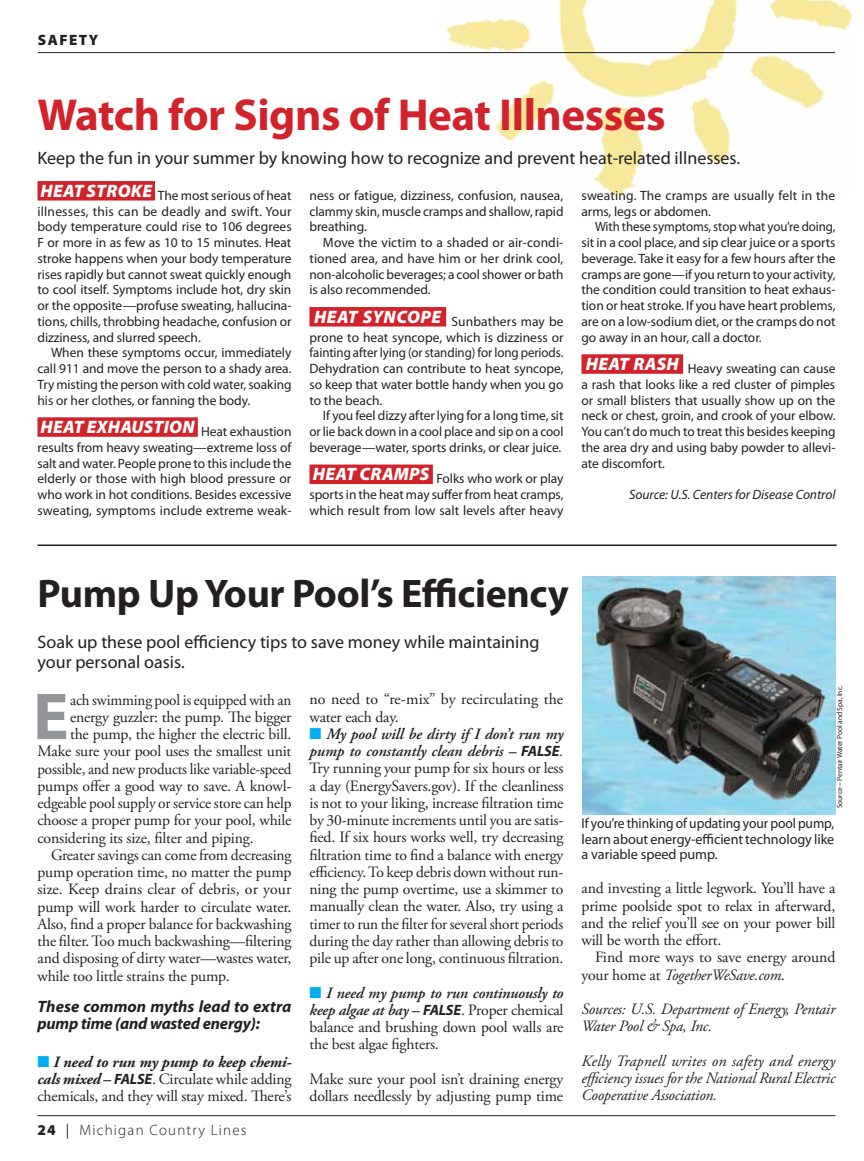
<style>
.page{position:relative;width:864px;height:1161px;background:#fff}
.page>*{position:absolute;margin:0;border:0;box-sizing:border-box;transform-origin:0 0}
.t1{font:700 66.9px "Myriad Pro";color:#939598}
.t2{font:700 45px "Myriad Pro";letter-spacing:-.01em;color:#d2232a}
.t3{font:700 40.05px "Myriad Pro";letter-spacing:-.01em;color:#231f20}
.t4{font:18px/20.2px "Myriad Pro";color:#231f20}
.t5{font:italic 900 18px "Myriad Pro";letter-spacing:.015em;color:#fff}
.t6{font:italic 700 16.5px/17.2px "Myriad Pro";letter-spacing:-.005em;color:#231f20}
.t7{font:15.75px/17.2px "Adobe Garamond Pro";letter-spacing:-.01em;color:#231f20;text-align:justify}
.t8{font:italic 15.75px/17.2px "Adobe Garamond Pro";letter-spacing:-.01em;color:#231f20}
.t9{font:15.75px "Adobe Garamond Pro";letter-spacing:-.01em;color:#231f20;scale:.95 1}
.t10{font:15.75px "Adobe Garamond Pro";letter-spacing:-.01em;color:#231f20;scale:.96 1}
.t11{font:300 15px "Myriad Pro";letter-spacing:.08em;color:#231f20}
.t12{font:900 15px "Myriad Pro";letter-spacing:.1em;color:#231f20}
.t13{font:14.25px/15.8px "Myriad Pro";letter-spacing:-.005em;color:#231f20;text-align:justify;scale:.95 1}
.t14{font:13.5px/15.8px "Myriad Pro";letter-spacing:-.005em;color:#231f20;text-align:justify}
.t15{font:13.5px/15.8px "Myriad Pro";letter-spacing:-.005em;color:#231f20;text-align:justify;scale:.95 1}
.t16{font:13.5px/15.8px "Myriad Pro";letter-spacing:.015em;color:#231f20}
.t17{font:italic 13.5px "Myriad Pro";letter-spacing:-.005em;color:#231f20}
.t18{font:7.5px "Myriad Pro";letter-spacing:-.01em;color:#231f20}
.s1{color:#00aeef}
.s2{font-weight:700;font-style:italic}
.s3{font-weight:700}
.s4{font-family:"Myriad Pro";font-weight:700;font-style:italic;font-size:15px}
.s5{font-weight:900}
.s6{font-weight:400}
.s7{font-weight:600;font-style:italic}
.s8{font-style:italic}
</style>
<div class="page">
<hr style="left:38px;top:1115px;width:798px;height:1px;background:#231f20">
<img style="left:446px;top:0;width:405px;height:195px">
<hr style="left:38px;top:52px;width:797px;height:1px;background:#231f20">
<div style="left:38px;top:181px;width:117px;height:20px;background:#d2232a"></div>
<div style="left:38px;top:417px;width:160px;height:20px;background:#d2232a"></div>
<div style="left:309px;top:307px;width:137px;height:20px;background:#d2232a"></div>
<div style="left:309px;top:465px;width:124px;height:19px;background:#d2232a"></div>
<div style="left:582px;top:354px;width:101px;height:20px;background:#d2232a"></div>
<img style="left:582px;top:577px;width:253px;height:238px">
<hr style="left:38px;top:544px;width:799px;height:2px;background:#231f20">
<p class="t12" style="left:38px;top:30px;width:62px">SAFETY</p>
<h2 class="t2" style="left:38px;top:86px;width:630px">Watch for Signs of Heat Illnesses</h2>
<p class="t4" style="left:38px;top:147px;width:704px">Keep the fun in your summer by knowing how to recognize and prevent heat-related illnesses.</p>
<p class="t14" style="left:38px;top:187px;width:256px"><sup>HEAT</sup> <sup>STROKE</sup> The most serious of heat illnesses, this can be deadly and swift. Your body temperature could rise to 106 degrees F or more in as few as 10 to 15 minutes. Heat stroke happens when your body temperature rises rapidly but cannot sweat quickly enough to cool itself. Symptoms include hot, dry skin or the opposite—profuse sweating, hallucina&shy;tions, chills, throbbing headache, confusion or dizziness, and slurred speech.</p>
<p class="t14" style="left:38px;top:345px;width:256px;text-indent:14px">When these symptoms occur, immediately call 911 and move the person to a shady area.<br>Try misting the person with cold water, soaking his or her clothes, or fanning the body.</p>
<p class="t5" style="left:41px;top:415px;width:252px">HEAT EXHAUSTION <sub>Heat</sub> <sub>exhaustion</sub></p>
<p class="t14" style="left:38px;top:439px;width:256px">results from heavy sweating—extreme loss of salt and water. People prone to this include the elderly or those with high blood pressure or who work in hot conditions. Besides excessive sweating, symptoms include extreme weak-</p>
<p class="t14" style="left:309px;top:187px;width:256px">ness or fatigue, dizziness, confusion, nausea, clammy skin, muscle cramps and shallow, rapid breathing.</p>
<p class="t14" style="left:309px;top:234px;width:256px;text-indent:14px">Move the victim to a shaded or air-condi&shy;tioned area, and have him or her drink cool, non-alcoholic beverages; a cool shower or bath is also recommended.</p>
<p class="t14" style="left:309px;top:313px;width:256px;text-indent:5px"><sup>HEAT</sup> <sup>SYNCOPE</sup> Sunbathers may be prone to heat syncope, which is dizziness or fainting after lying (or standing) for long periods.<br>Dehydration can contribute to heat syncope, so keep that water bottle handy when you go to the beach.</p>
<p class="t14" style="left:309px;top:408px;width:256px;text-indent:14px">If you feel dizzy after lying for a long time, sit or lie back down in a cool place and sip on a cool beverage—water, sports drinks, or clear juice.</p>
<p class="t14" style="left:309px;top:471px;width:256px"><sup>HEAT</sup> <sup>CRAMPS</sup> Folks who work or play sports in the heat may suffer from heat cramps, which result from low salt levels after heavy</p>
<p class="t16" style="left:582px;top:187px;width:255px">sweating. The cramps are usually felt in the arms, legs or abdomen.</p>
<p class="t15" style="left:582px;top:219px;width:269px;text-indent:14px">With these symptoms, stop what you’re doing, sit in a cool place, and sip clear juice or a sports beverage. Take it easy for a few hours after the cramps are gone—if you return to your activity, the condition could transition to heat exhaus&shy;tion or heat stroke. If you have heart problems, are on a low-sodium diet, or the cramps do not go away in an hour, call a doctor.</p>
<p class="t14" style="left:581px;top:360px;width:256px;text-indent:4px"><sup>HEAT</sup> <sup>RASH</sup> Heavy sweating can cause a rash that looks like a red cluster of pimples or small blisters that usually show up on the neck or chest, groin, and crook of your elbow.<br>You can’t do much to treat this besides keeping the area dry and using baby powder to allevi&shy;ate discomfort.</p>
<p class="t17" style="left:629px;top:486px;width:208px">Source: U.S. Centers for Disease Control</p>
<h3 class="t3" style="left:38px;top:567px;width:533px">Pump Up Your Pool’s Efficiency</h3>
<p class="t4" style="left:38px;top:632px;width:503px">Soak up these pool efficiency tips to save money while maintaining your personal oasis.</p>
<h1 class="t1" style="left:33px;top:673px;width:37px">E</h1>
<p class="t10" style="left:70px;top:690px;width:232px">ach swimming pool is equipped with an</p>
<p class="t7" style="left:70px;top:709px;width:223px">energy guzzler: the pump. The bigger</p>
<p class="t7" style="left:70px;top:726px;width:223px">the pump, the higher the electric bill.</p>
<p class="t7" style="left:38px;top:743px;width:255px">Make sure your pool uses the smallest unit</p>
<p class="t9" style="left:38px;top:759px;width:269px">possible, and new products like variable-speed</p>
<p class="t7" style="left:38px;top:778px;width:255px">pumps offer a good way to save. A knowl-</p>
<p class="t7" style="left:38px;top:795px;width:255px">edgeable pool supply or service store can help</p>
<p class="t7" style="left:38px;top:812px;width:255px">choose a proper pump for your pool, while</p>
<p class="t7" style="left:38px;top:830px;width:218px">considering its size, filter and piping.</p>
<p class="t7" style="left:51px;top:847px;width:242px">Greater savings can come from decreasing</p>
<p class="t7" style="left:38px;top:864px;width:256px">pump operation time, no matter the pump</p>
<p class="t7" style="left:38px;top:881px;width:255px">size. Keep drains clear of debris, or your</p>
<p class="t7" style="left:38px;top:899px;width:256px">pump will work harder to circulate water.</p>
<p class="t7" style="left:38px;top:916px;width:256px">Also, find a proper balance for backwashing</p>
<p class="t7" style="left:38px;top:933px;width:256px">the filter. Too much backwashing—filtering</p>
<p class="t7" style="left:38px;top:950px;width:256px">and disposing of dirty water—wastes water,</p>
<p class="t7" style="left:38px;top:968px;width:194px">while too little strains the pump.</p>
<p class="t6" style="left:38px;top:997px;width:255px">These common myths lead to extra pump time (and wasted energy):</p>
<p class="t7" style="left:37px;top:1054px;width:256px"><span class="s1">■</span> <span class="s2">I need to run my pump to keep chemi&shy;cals mixed</span> <span class="s3">–</span> <span class="s4">FALSE</span>. Circulate while adding chemicals, and they will stay mixed. There’s</p>
<p class="t11" style="left:38px;top:1121px;width:210px"><span class="s5">24</span> <span class="s6">|</span> Michigan Country Lines</p>
<p class="t7" style="left:309px;top:691px;width:255px">no need to “re-mix” by recirculating the water each day.</p>
<p class="t7" style="left:309px;top:726px;width:256px"><span class="s1">■</span> <span class="s7">My pool will be dirty if I don’t run my pump to constantly clean debris –</span> <span class="s4">FALSE</span><span class="s8">.<br></span>Try running your pump for six hours or less a day (EnergySavers.gov). If the cleanliness is not to your liking, increase filtration time by 30-minute increments until you are satis&shy;fied. If six hours works well, try decreasing filtration time to find a balance with energy efficiency. To keep debris down without run&shy;ning the pump overtime, use a skimmer to manually clean the water. Also, try using a timer to run the filter for several short periods during the day rather than allowing debris to pile up after one long, continuous filtration.</p>
<p class="t7" style="left:309px;top:985px;width:256px"><span class="s1">■</span> <span class="s7">I need my pump to run continuously to keep algae at bay –</span> <span class="s4">FALSE</span>. Proper chemical balance and brushing down pool walls are the best algae fighters.</p>
<p class="t7" style="left:309px;top:1071px;width:255px">Make sure your pool isn’t draining energy dollars needlessly by adjusting pump time</p>
<p class="t18" style="left:835px;top:808px;width:124px;rotate:-90deg">Source – Pentair Water Pool and Spa, Inc.</p>
<p class="t13" style="left:582px;top:815px;width:268px">If you’re thinking of updating your pool pump, learn about energy-efficient technology like a variable speed pump.</p>
<p class="t7" style="left:582px;top:880px;width:256px">and investing a little legwork. You’ll have a prime poolside spot to relax in afterward, and the relief you’ll see on your power bill will be worth the effort.</p>
<p class="t7" style="left:582px;top:949px;width:256px;text-indent:14px">Find more ways to save energy around your home at <span class="s8">TogetherWeSave.com</span>.</p>
<p class="t8" style="left:582px;top:1001px;width:256px">Sources: U.S. Department of Energy, Pentair<br>Water Pool &amp; Spa, Inc.</p>
<p class="t8" style="left:582px;top:1053px;width:255px;text-align:justify">Kelly Trapnell writes on safety and energy efficiency issues for the National Rural Electric Cooperative Association.</p>
</div>
